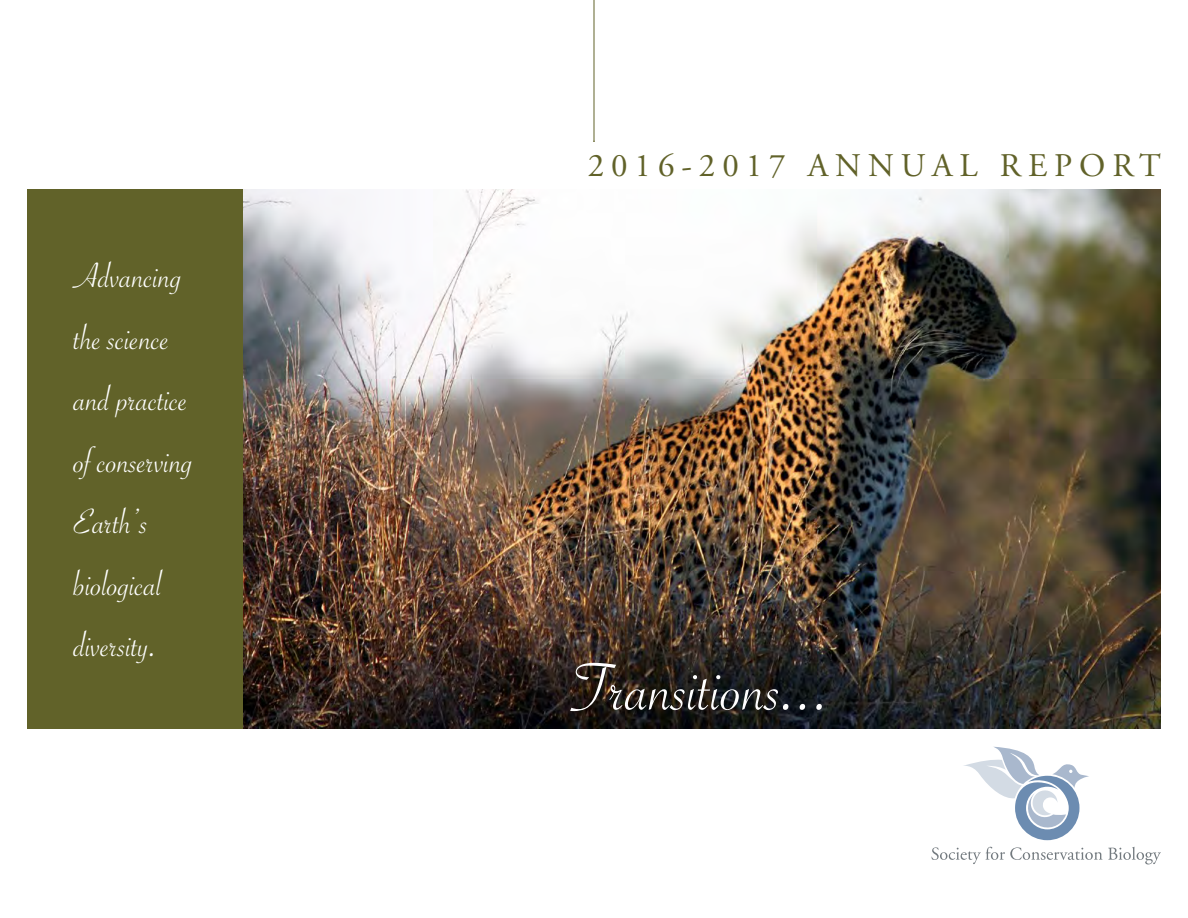
<style>
.page{position:relative;width:1188px;height:918px;background:#fff}
.page>*{position:absolute;margin:0;border:0;box-sizing:border-box;transform-origin:0 0}
.t1{font:72px "Savoye Let Plain";color:#fff}
.t2{font:37.5px/61.5px "Savoye Let Plain";color:#fff}
.t3{font:33px "Adobe Garamond Pro";letter-spacing:.21em;color:#616229}
</style>
<div class="page">
<div style="left:27px;top:189px;width:216px;height:540px;background:#616229"></div>
<img style="left:243px;top:189px;width:918px;height:540px">
<hr style="left:594px;top:0;width:1px;height:141px;background:#616229">
<svg style="left:932px;top:847px;width:229px;height:17px"></svg>
<svg style="left:964px;top:747px;width:125px;height:93px"></svg>
<p class="t2" style="left:74px;top:246px;width:121px">Advancing the science and practice of conserving<br>Earth’s biological diversity.</p>
<p class="t3" style="left:588px;top:145px;width:575px">2016-2017 ANNUAL REPORT</p>
<h1 class="t1" style="left:573px;top:641px;width:260px">Transitions...</h1>
</div>
